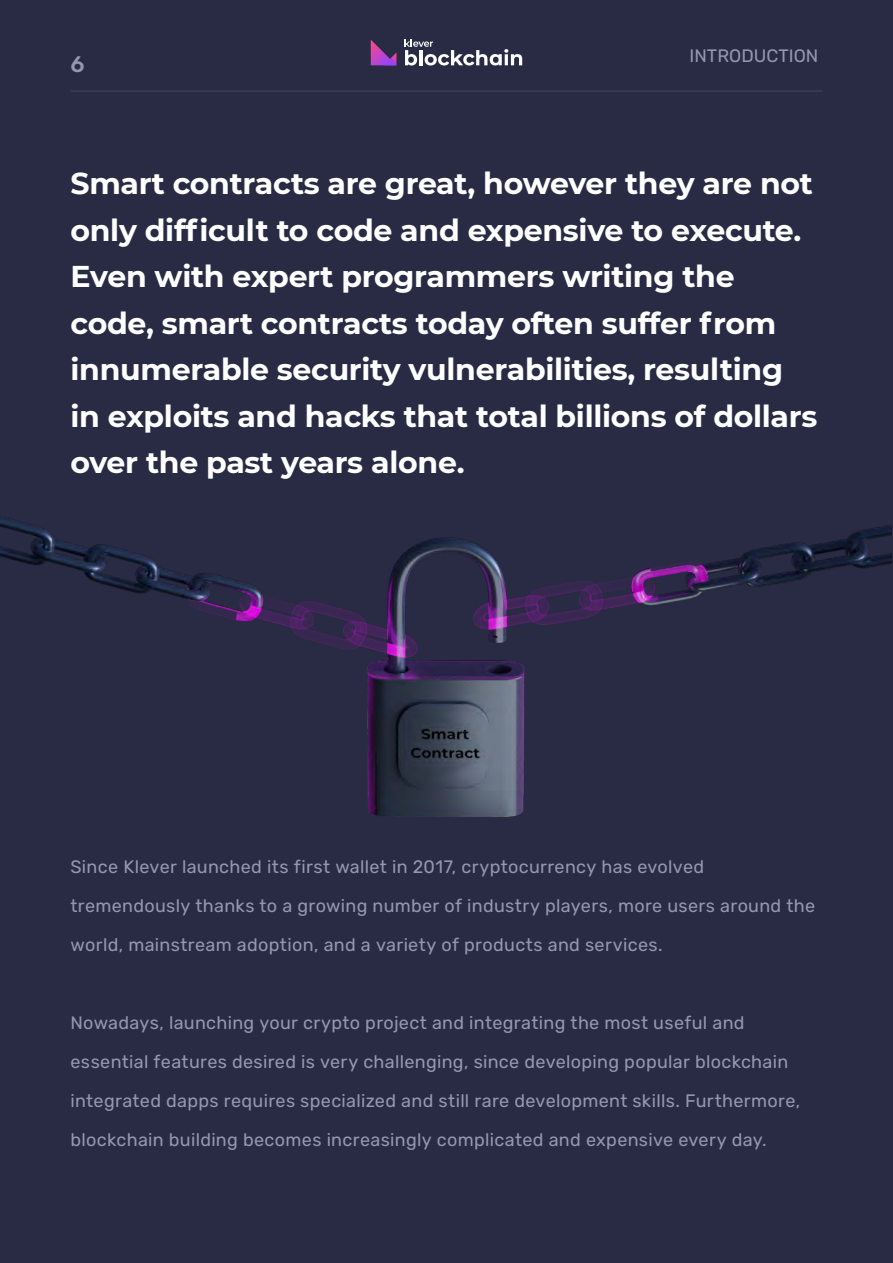
<style>
.page{position:relative;width:893px;height:1263px;background:#292b44}
.page>*{position:absolute;margin:0;border:0;box-sizing:border-box;transform-origin:0 0}
.t1{font:700 30px/46.5px "Montserrat";letter-spacing:-.01em;color:#fff}
.t2{font:300 22.5px "Rubik";color:#9597b1}
.t3{font:300 18px/39px "Rubik";letter-spacing:.015em;color:#9597b1}
</style>
<div class="page">
<img style="left:0;top:517px;width:892px;height:300px">
<svg style="left:405px;top:40px;width:117px;height:25px"></svg>
<svg style="left:371px;top:40px;width:25px;height:25px"></svg>
<hr style="left:70px;top:91px;width:752px;height:1px;background:#424765">
<p class="t2" style="left:70px;top:52px;width:16px">6</p>
<p class="t3" style="left:690px;top:37px;width:130px">INTRODUCTION</p>
<p class="t1" style="left:70px;top:159px;width:748px">Smart contracts are great, however they are not only difficult to code and expensive to execute.<br>Even with expert programmers writing the code, smart contracts today often suffer from innumerable security vulnerabilities, resulting in exploits and hacks that total billions of dollars over the past years alone.</p>
<p class="t3" style="left:70px;top:848px;width:746px">Since Klever launched its first wallet in 2017, cryptocurrency has evolved tremendously thanks to a growing number of industry players, more users around the world, mainstream adoption, and a variety of products and services.</p>
<p class="t3" style="left:70px;top:1004px;width:731px">Nowadays, launching your crypto project and integrating the most useful and essential features desired is very challenging, since developing popular blockchain integrated dapps requires specialized and still rare development skills. Furthermore, blockchain building becomes increasingly complicated and expensive every day.</p>
</div>
